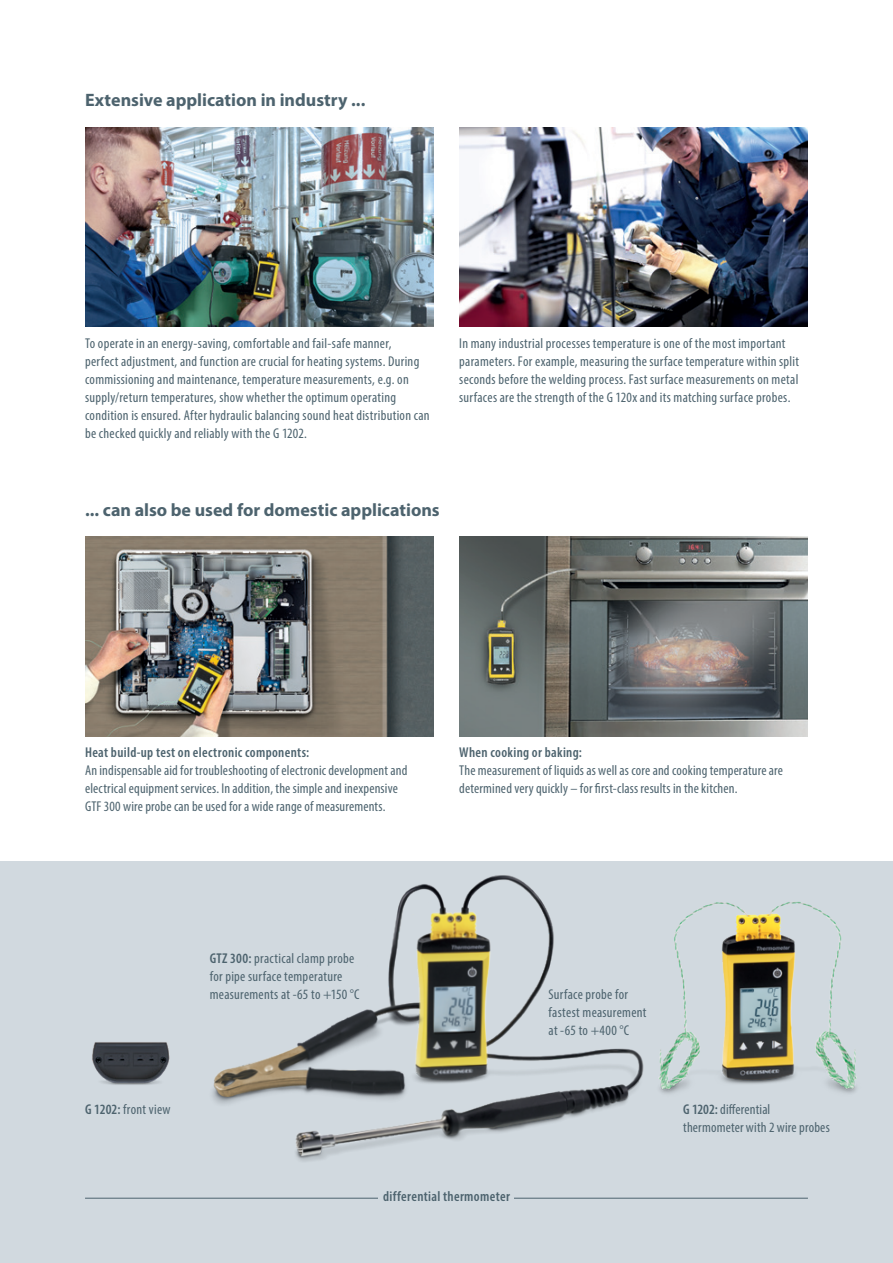
<style>
.page{position:relative;width:893px;height:1263px;background:#fff}
.page>*{position:absolute;margin:0;border:0;box-sizing:border-box;transform-origin:0 0}
.t1{font:700 18px "Myriad Pro";color:#4d636e}
.t2{font:condensed 14.25px/18px "Myriad Pro";letter-spacing:.02em;color:#4d636e}
.t3{font:600 condensed 14.25px "Myriad Pro";letter-spacing:.025em;color:#4d636e}
.s1{font-weight:600}
</style>
<div class="page">
<img style="left:459px;top:536px;width:349px;height:200px">
<img style="left:85px;top:127px;width:349px;height:200px">
<img style="left:85px;top:536px;width:349px;height:200px">
<div style="left:0;top:862px;width:893px;height:401px;background:#d1d9df"></div>
<img style="left:459px;top:127px;width:349px;height:200px">
<img style="left:92px;top:1042px;width:71px;height:43px">
<img style="left:163px;top:875px;width:481px;height:286px">
<img style="left:658px;top:901px;width:199px;height:193px">
<hr style="left:85px;top:1198px;width:723px;height:1px;background:#4d636e">
<div style="left:379px;top:1190px;width:135px;height:11px;background:#d1d9df"></div>
<p class="t1" style="left:85px;top:88px;width:282px">Extensive application in industry ...</p>
<p class="t2" style="left:85px;top:334px;width:346px">To operate in an energy-saving, comfortable and fail-safe manner,<br>perfect adjustment, and function are crucial for heating systems. During commissioning and maintenance, temperature measurements, e.g. on supply/return temperatures, show whether the optimum operating condition is ensured. After hydraulic balancing sound heat distribution can be checked quickly and reliably with the G 1202.</p>
<p class="t2" style="left:459px;top:334px;width:341px">In many industrial processes temperature is one of the most important parameters. For example, measuring the surface temperature within split seconds before the welding process. Fast surface measurements on metal surfaces are the strength of the G 120x and its matching surface probes.</p>
<p class="t1" style="left:85px;top:498px;width:356px">... can also be used for domestic applications</p>
<p class="t3" style="left:85px;top:744px;width:226px">Heat build-up test on electronic components:</p>
<p class="t2" style="left:85px;top:761px;width:324px">An indispensable aid for troubleshooting of electronic development and electrical equipment services. In addition, the simple and inexpensive<br>GTF 300 wire probe can be used for a wide range of measurements.</p>
<p class="t3" style="left:459px;top:744px;width:124px">When cooking or baking:</p>
<p class="t2" style="left:459px;top:761px;width:325px">The measurement of liquids as well as core and cooking temperature are determined very quickly – for first-class results in the kitchen.</p>
<p class="t2" style="left:210px;top:949px;width:151px"><span class="s1">GTZ 300:</span> practical clamp probe for pipe surface temperature measurements at -65 to +150 °C</p>
<p class="t2" style="left:85px;top:1100px;width:87px"><span class="s1">G 1202:</span> front view</p>
<p class="t2" style="left:549px;top:985px;width:99px">Surface probe for fastest measurement at -65 to +400 °C</p>
<p class="t2" style="left:683px;top:1100px;width:148px"><span class="s1">G 1202:</span> differential thermometer with 2 wire probes</p>
<p class="t3" style="left:383px;top:1187px;width:128px">differential thermometer</p>
</div>
